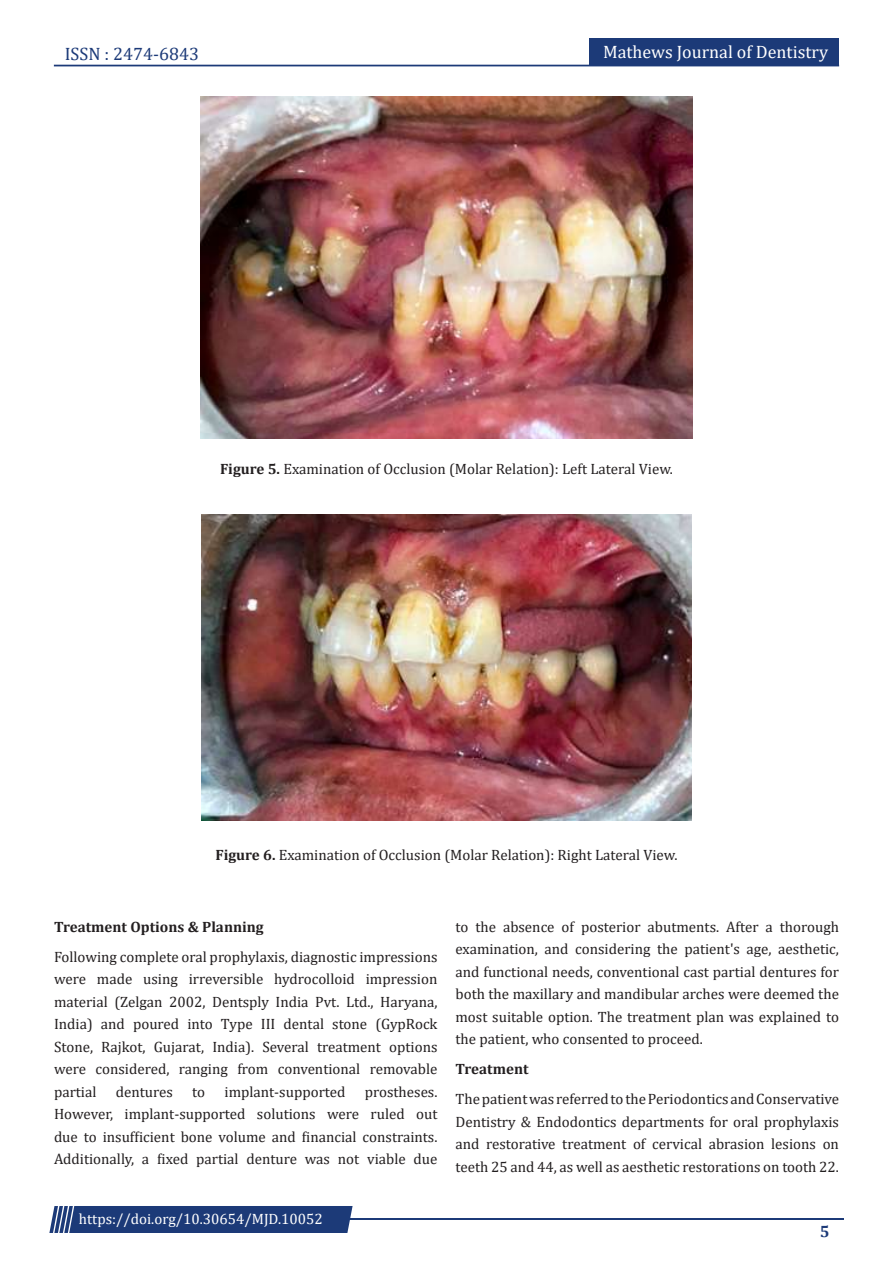
<style>
.page{position:relative;width:893px;height:1263px;background:#fff}
.page>*{position:absolute;margin:0;border:0;box-sizing:border-box;transform-origin:0 0}
.t1{font:18px "Cambria";color:#fff}
.t2{font:18px "Cambria";color:#1c3a78}
.t3{font:700 16.5px "Cambria";color:#1c3a78}
.t4{font:15px/22.5px "Cambria";color:#231f20;text-align:justify}
.t5{font:15px "Cambria";color:#fff}
.t6{font:700 15px "Cambria";color:#231f20}
.s1{font-weight:700}
</style>
<div class="page">
<div style="left:54px;top:65px;width:785px;height:1px;border:1px solid #1c3a78"></div>
<div style="left:589px;top:39px;width:250px;height:27px;background:#1c3a78"></div>
<hr style="left:310px;top:1219px;width:534px;height:1px;background:#1c3a78">
<div style="left:49px;top:1206px;width:304px;height:27px;background:#1c3a78"></div>
<img style="left:201px;top:97px;width:492px;height:342px">
<img style="left:202px;top:514px;width:490px;height:306px">
<p class="t2" style="left:65px;top:43px;width:136px">ISSN : 2474-6843</p>
<p class="t1" style="left:603px;top:41px;width:227px">Mathews Journal of Dentistry</p>
<p class="t4" style="left:220px;top:458px;width:454px"><span class="s1">Figure 5.</span> Examination of Occlusion (Molar Relation): Left Lateral View.</p>
<p class="t4" style="left:215px;top:843px;width:464px"><span class="s1">Figure 6.</span> Examination of Occlusion (Molar Relation): Right Lateral View.</p>
<p class="t6" style="left:54px;top:916px;width:211px">Treatment Options &amp; Planning</p>
<p class="t4" style="left:54px;top:945px;width:385px">Following complete oral prophylaxis, diagnostic impressions were made using irreversible hydrocolloid impression material (Zelgan 2002, Dentsply India Pvt. Ltd., Haryana, India) and poured into Type III dental stone (GypRock Stone, Rajkot, Gujarat, India). Several treatment options were considered, ranging from conventional removable partial</p>
<p class="t4" style="left:54px;top:1080px;width:385px;text-indent:311px">prostheses.<br>However, implant-supported solutions were ruled out due to insufficient bone volume and financial constraints.<br>Additionally, a fixed partial denture was not viable due</p>
<p class="t4" style="left:116px;top:1080px;width:59px">dentures</p>
<p class="t4" style="left:192px;top:1080px;width:14px">to</p>
<p class="t4" style="left:224px;top:1080px;width:122px">implant-supported</p>
<p class="t5" style="left:79px;top:1210px;width:245px">https://doi.org/10.30654/MJD.10052</p>
<p class="t4" style="left:455px;top:915px;width:385px">to the absence of posterior abutments. After a thorough examination, and considering the patient's age, aesthetic, and functional needs, conventional cast partial dentures for both the maxillary and mandibular arches were deemed the most suitable option. The treatment plan was explained to the patient, who consented to proceed.</p>
<p class="t6" style="left:455px;top:1058px;width:75px">Treatment</p>
<p class="t4" style="left:455px;top:1087px;width:385px">The patient was referred to the Periodontics and Conservative Dentistry &amp; Endodontics departments for oral prophylaxis and restorative treatment of cervical abrasion lesions on teeth 25 and 44, as well as aesthetic restorations on tooth 22.</p>
<p class="t3" style="left:820px;top:1220px;width:11px">5</p>
</div>
